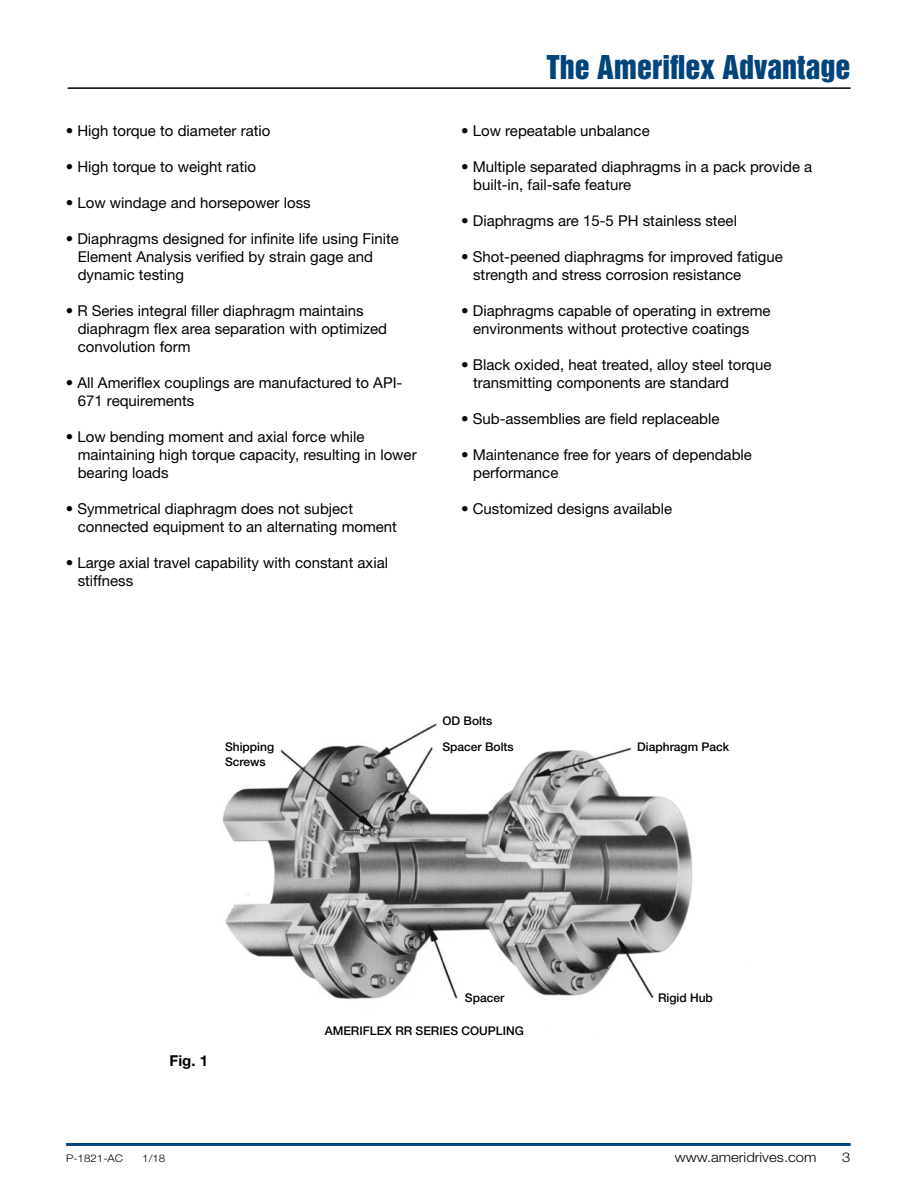
<style>
.page{position:relative;width:918px;height:1188px;background:#fff}
.page>*{position:absolute;margin:0;border:0;box-sizing:border-box;transform-origin:0 0}
.t1{font:30px "Helvetica Inserat LT Std";color:#00447c}
.t2{font:15px/18px "Helvetica Neue LT Std";color:#000}
.t3{font:700 15px "Helvetica Neue LT Std";color:#000}
.t4{font:300 13.5px "Helvetica Neue LT Std";color:#000;scale:1.1 1}
.t5{font:500 12px/14.4px "Helvetica Neue LT Std";color:#000}
.t6{font:300 10.5px "Helvetica Neue LT Std";color:#000;scale:1.1 1}
</style>
<div class="page">
<hr style="left:66px;top:1143px;width:785px;height:3px;background:#00447c">
<img style="left:222px;top:723px;width:471px;height:276px">
<hr style="left:68px;top:87px;width:783px;height:2px;background:#000">
<p class="t2" style="left:66px;top:122px;width:206px">• High torque to diameter ratio</p>
<p class="t2" style="left:66px;top:158px;width:192px">• High torque to weight ratio</p>
<p class="t2" style="left:66px;top:194px;width:246px">• Low windage and horsepower loss</p>
<p class="t2" style="left:78px;top:230px;width:323px;text-indent:-12px">• Diaphragms designed for infinite life using Finite<br>Element Analysis verified by strain gage and dynamic testing</p>
<p class="t2" style="left:78px;top:302px;width:311px;text-indent:-12px">• R Series integral filler diaphragm maintains diaphragm flex area separation with optimized convolution form</p>
<p class="t2" style="left:78px;top:374px;width:326px;text-indent:-12px">• All Ameriflex couplings are manufactured to API-<br>671 requirements</p>
<p class="t2" style="left:78px;top:428px;width:340px;text-indent:-12px">• Low bending moment and axial force while maintaining high torque capacity, resulting in lower bearing loads</p>
<p class="t2" style="left:78px;top:500px;width:321px;text-indent:-12px">• Symmetrical diaphragm does not subject connected equipment to an alternating moment</p>
<p class="t2" style="left:78px;top:554px;width:312px;text-indent:-12px">• Large axial travel capability with constant axial stiffness</p>
<p class="t1" style="left:546px;top:49px;width:306px">The Ameriflex Advantage</p>
<p class="t2" style="left:461px;top:122px;width:190px">• Low repeatable unbalance</p>
<p class="t2" style="left:473px;top:158px;width:341px;text-indent:-12px">• Multiple separated diaphragms in a pack provide a built-in, fail-safe feature</p>
<p class="t2" style="left:461px;top:212px;width:277px">• Diaphragms are 15-5 PH stainless steel</p>
<p class="t2" style="left:473px;top:248px;width:311px;text-indent:-12px">• Shot-peened diaphragms for improved fatigue strength and stress corrosion resistance</p>
<p class="t2" style="left:473px;top:302px;width:299px;text-indent:-12px">• Diaphragms capable of operating in extreme environments without protective coatings</p>
<p class="t2" style="left:473px;top:356px;width:300px;text-indent:-12px">• Black oxided, heat treated, alloy steel torque transmitting components are standard</p>
<p class="t2" style="left:461px;top:410px;width:260px">• Sub-assemblies are field replaceable</p>
<p class="t2" style="left:473px;top:446px;width:280px;text-indent:-12px">• Maintenance free for years of dependable performance</p>
<p class="t2" style="left:461px;top:500px;width:213px">• Customized designs available</p>
<p class="t5" style="left:225px;top:740px;width:51px">Shipping<br>Screws</p>
<p class="t5" style="left:443px;top:714px;width:51px">OD Bolts</p>
<p class="t5" style="left:443px;top:740px;width:73px">Spacer Bolts</p>
<p class="t5" style="left:637px;top:740px;width:94px">Diaphragm Pack</p>
<p class="t3" style="left:170px;top:1051px;width:40px">Fig. 1</p>
<p class="t5" style="left:465px;top:990px;width:41px">Spacer</p>
<p class="t5" style="left:658px;top:990px;width:56px">Rigid Hub</p>
<p class="t5" style="left:325px;top:1023px;width:201px">AMERIFLEX RR SERIES COUPLING</p>
<p class="t6" style="left:66px;top:1152px;width:53px">P-1821-AC</p>
<p class="t4" style="left:675px;top:1149px;width:130px">www.ameridrives.com</p>
<p class="t4" style="left:842px;top:1149px;width:9px">3</p>
</div>
